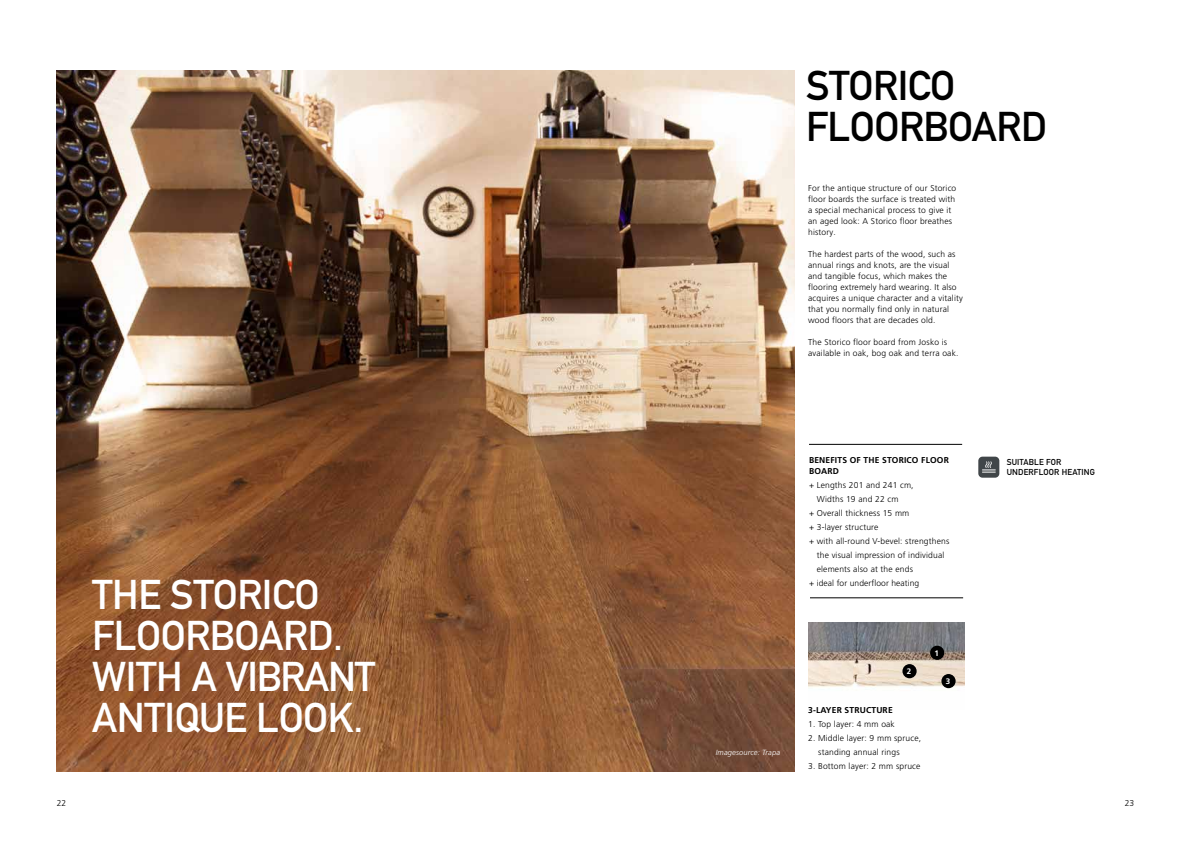
<style>
.page{position:relative;width:1191px;height:842px;background:#fff}
.page>*{position:absolute;margin:0;border:0;box-sizing:border-box;transform-origin:0 0}
.t1{font:41px/41px "DIN Mittelschrift Std";letter-spacing:-.01em;color:#fff}
.t2{font:41px/41px "DIN Mittelschrift Std";letter-spacing:-.01em;color:#000}
.t3{font:300 8.5px/11px "Frutiger LT Pro";letter-spacing:.02em;color:#000}
.t4{font:300 8.5px "Frutiger LT Std";letter-spacing:.02em;color:#000}
.t5{font:700 8.5px/11px "Frutiger LT Std";letter-spacing:.02em;color:#000}
.t6{font:8.5px/10px "DIN Mittelschrift Std";letter-spacing:.02em;color:#000}
.t7{font:700 8px "Frutiger LT Std";color:#fff}
.t8{font:italic 300 7.5px "Frutiger LT Std";letter-spacing:.02em;color:#fff}
.s1{font-family:"Frutiger LT Std"}
</style>
<div class="page">
<img style="left:57px;top:71px;width:737px;height:700px">
<hr style="left:809px;top:444px;width:153px;height:1px;background:#000">
<hr style="left:810px;top:597px;width:153px;height:1px;background:#000">
<img style="left:808px;top:623px;width:156px;height:66px">
<div style="left:930px;top:646px;width:14px;height:14px;background:#000;border-radius:50%"></div>
<div style="left:902px;top:664px;width:14px;height:14px;background:#000;border-radius:50%"></div>
<div style="left:941px;top:674px;width:14px;height:14px;background:#000;border-radius:50%"></div>
<div style="left:978px;top:457px;width:21px;height:21px;background:#414649;border-radius:4px"></div>
<svg style="left:982px;top:461px;width:13px;height:12px"></svg>
<h1 class="t2" style="left:806px;top:65px;width:242px">STORICO<br>FLOORBOARD</h1>
<h1 class="t1" style="left:92px;top:574px;width:285px">THE STORICO<br>FLOORBOARD.<br>WITH A VIBRANT<br>ANTIQUE LOOK.</h1>
<p class="t3" style="left:808px;top:183px;width:150px">For the antique structure of our Storico floor boards the surface is treated with a special mechanical process to give it an aged look: A Storico floor breathes history.</p>
<p class="t3" style="left:808px;top:249px;width:156px">The hardest parts of the wood, such as annual rings and knots, are the visual and tangible focus, which makes the flooring extremely hard wearing. It also acquires a unique character and a vitality that you normally find only in natural wood floors that are decades old.</p>
<p class="t3" style="left:808px;top:337px;width:152px">The Storico floor board from Josko is available in oak, bog oak and terra oak.</p>
<p class="t8" style="left:716px;top:748px;width:66px">Imagesource: Trapa</p>
<p class="t5" style="left:809px;top:455px;width:141px">BENEFITS OF THE STORICO FLOOR<br>BOARD</p>
<p class="t4" style="left:809px;top:480px;width:106px">+ Lengths 201 and 241 cm,</p>
<p class="t4" style="left:817px;top:494px;width:83px">Widths 19 and 22 cm</p>
<p class="t4" style="left:809px;top:508px;width:102px">+ Overall thickness 15 mm</p>
<p class="t4" style="left:809px;top:522px;width:71px">+ 3-layer structure</p>
<p class="t4" style="left:809px;top:536px;width:142px">+ with all-round V-bevel: strengthens</p>
<p class="t4" style="left:817px;top:550px;width:129px">the visual impression of individual</p>
<p class="t4" style="left:817px;top:564px;width:98px">elements also at the ends</p>
<p class="t4" style="left:809px;top:578px;width:112px">+ ideal for underfloor heating</p>
<p class="t7" style="left:907px;top:666px;width:6px">2</p>
<p class="t5" style="left:808px;top:705px;width:86px">3-LAYER STRUCTURE</p>
<p class="t3" style="left:808px;top:719px;width:88px">1. Top layer: <span class="s1">4 mm oak</span></p>
<p class="t3" style="left:808px;top:733px;width:114px">2. Middle layer: <span class="s1">9 mm spruce,</span></p>
<p class="t4" style="left:818px;top:747px;width:83px">standing annual rings</p>
<p class="t3" style="left:808px;top:761px;width:114px">3. Bottom layer: <span class="s1">2 mm spruce</span></p>
<p class="t7" style="left:934px;top:648px;width:6px">1</p>
<p class="t7" style="left:946px;top:676px;width:6px">3</p>
<p class="t6" style="left:1006px;top:457px;width:90px">SUITABLE FOR<br>UNDERFLOOR HEATING</p>
<p class="t3" style="left:57px;top:797px;width:11px">22</p>
<p class="t3" style="left:1124px;top:797px;width:11px">23</p>
</div>
